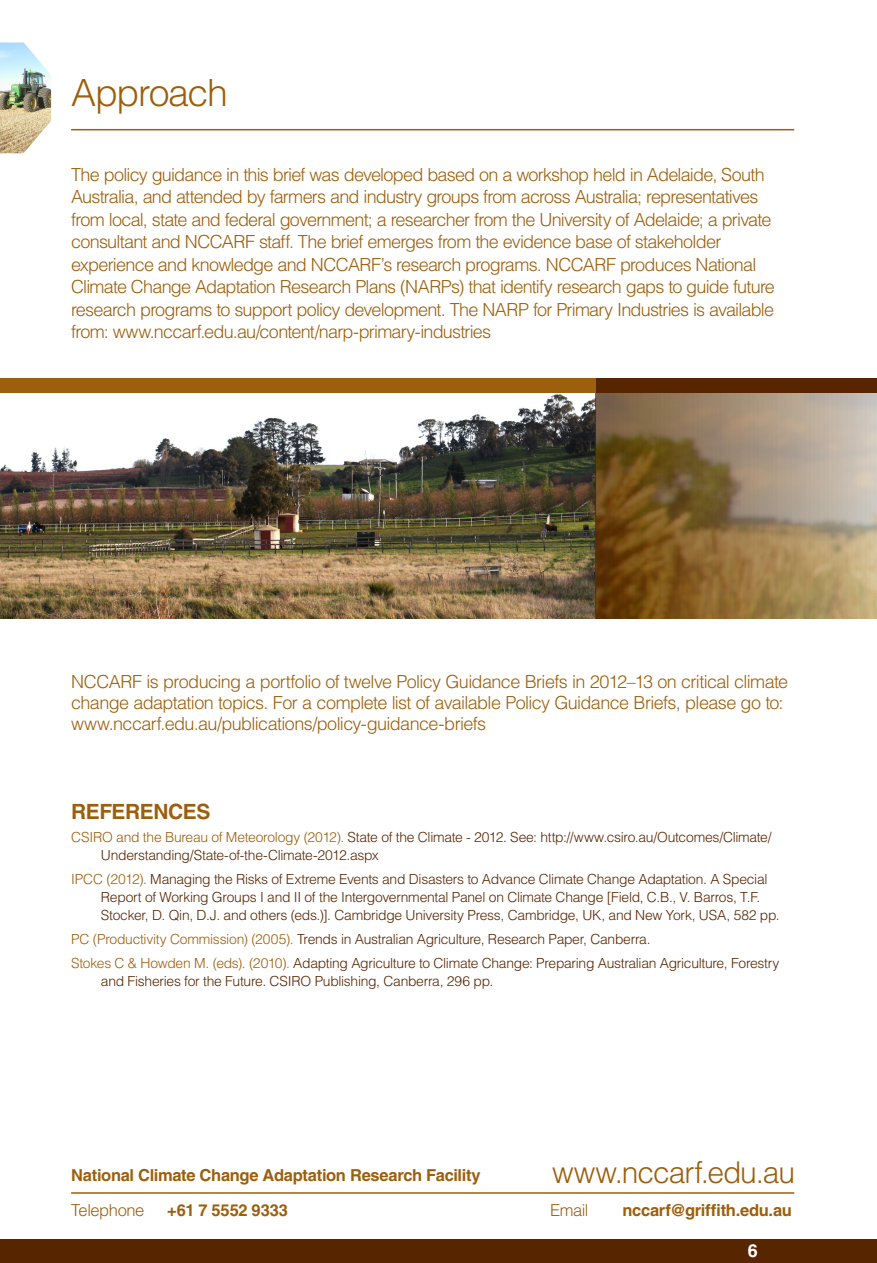
<style>
.page{position:relative;width:877px;height:1263px;background:#fff}
.page>*{position:absolute;margin:0;border:0;box-sizing:border-box;transform-origin:0 0}
.Main_header{font:300 37.5px "Helvetica LT";letter-spacing:-.04em;color:#9c5f0d}
.t1{font:300 30px "Helvetica LT";letter-spacing:-.035em;color:#9c5f0d}
.Body_numbers{font:700 21px "Helvetica LT";letter-spacing:-.025em;color:#9c5f0d}
.Intro_text{font:300 18px/22.5px "Helvetica LT";letter-spacing:-.04em;color:#9c5f0d}
.body_text{font:700 18px "Helvetica LT";color:#fff}
.t2{font:700 16.5px "Helvetica LT";letter-spacing:-.02em;color:#9c5f0d}
.t3{font:300 16.5px "Helvetica LT";letter-spacing:-.025em;color:#9c5f0d}
.Body_numbers-2{font:300 13.8px/18px "Helvetica LT";letter-spacing:-.02em;color:#572500}
.s1{color:#9c5f0d}
</style>
<div class="page">
<img style="left:0;top:394px;width:595px;height:225px">
<div style="left:0;top:1239px;width:877px;height:24px;background:#572500"></div>
<div style="left:595px;top:378px;width:282px;height:15px;background:#572500"></div>
<div style="left:0;top:378px;width:595px;height:15px;background:#9c5f0d"></div>
<hr style="left:71px;top:1192px;width:723px;height:2px;background:#9c5f0d">
<hr style="left:71px;top:129px;width:723px;height:1px;background:#9c5f0d">
<img style="left:0;top:43px;width:51px;height:110px">
<svg style="left:595px;top:393px;width:282px;height:226px;background:#967c56"></svg>
<p class="Main_header" style="left:71px;top:70px;width:158px">Approach</p>
<p class="Intro_text" style="left:71px;top:163px;width:705px">The policy guidance in this brief was developed based on a workshop held in Adelaide, South Australia, and attended by farmers and industry groups from across Australia; representatives from local, state and federal government; a researcher from the University of Adelaide; a private consultant and NCCARF staff. The brief emerges from the evidence base of stakeholder experience and knowledge and NCCARF’s research programs. NCCARF produces National Climate Change Adaptation Research Plans (NARPs) that identify research gaps to guide future research programs to support policy development. The NARP for Primary Industries is available from: www.nccarf.edu.au/content/narp-primary-industries</p>
<p class="Intro_text" style="left:71px;top:670px;width:718px;line-height:21px">NCCARF is producing a portfolio of twelve Policy Guidance Briefs in 2012–13 on critical climate change adaptation topics. For a complete list of available Policy Guidance Briefs, please go to:</p>
<p class="Intro_text" style="left:71px;top:712px;width:416px">www.nccarf.edu.au/publications/policy-guidance-briefs</p>
<p class="Body_numbers" style="left:71px;top:799px;width:141px">REFERENCES</p>
<p class="Body_numbers-2" style="left:101px;top:828px;width:672px;text-indent:-30px"><span class="s1">CSIRO and the Bureau of Meteorology (2012).</span> State of the Climate - 2012. See: http://www.csiro.au/Outcomes/Climate/<br>Understanding/State-of-the-Climate-2012.aspx</p>
<p class="Body_numbers-2" style="left:101px;top:870px;width:680px;text-indent:-30px"><span class="s1">IPCC (2012).</span> Managing the Risks of Extreme Events and Disasters to Advance Climate Change Adaptation. A Special<br>Report of Working Groups I and II of the Intergovernmental Panel on Climate Change [Field, C.B., V. Barros, T.F.<br>Stocker, D. Qin, D.J. and others (eds.)]. Cambridge University Press, Cambridge, UK, and New York, USA, 582 pp.</p>
<p class="Body_numbers-2" style="left:71px;top:930px;width:581px"><span class="s1">PC (Productivity Commission) (2005).</span> Trends in Australian Agriculture, Research Paper, Canberra.</p>
<p class="Body_numbers-2" style="left:101px;top:954px;width:680px;text-indent:-30px"><span class="s1">Stokes C &amp; Howden M. (eds). (2010).</span> Adapting Agriculture to Climate Change: Preparing Australian Agriculture, Forestry and Fisheries for the Future. CSIRO Publishing, Canberra, 296 pp.</p>
<p class="t2" style="left:71px;top:1165px;width:411px">National Climate Change Adaptation Research Facility</p>
<p class="t1" style="left:552px;top:1153px;width:244px">www.nccarf.edu.au</p>
<p class="t3" style="left:71px;top:1200px;width:75px">Telephone</p>
<p class="t2" style="left:167px;top:1200px;width:122px">+61 7 5552 9333</p>
<p class="t3" style="left:550px;top:1200px;width:40px">Email</p>
<p class="t2" style="left:622px;top:1200px;width:171px">nccarf@griffith.edu.au</p>
<p class="body_text" style="left:748px;top:1240px;width:12px">6</p>
</div>
